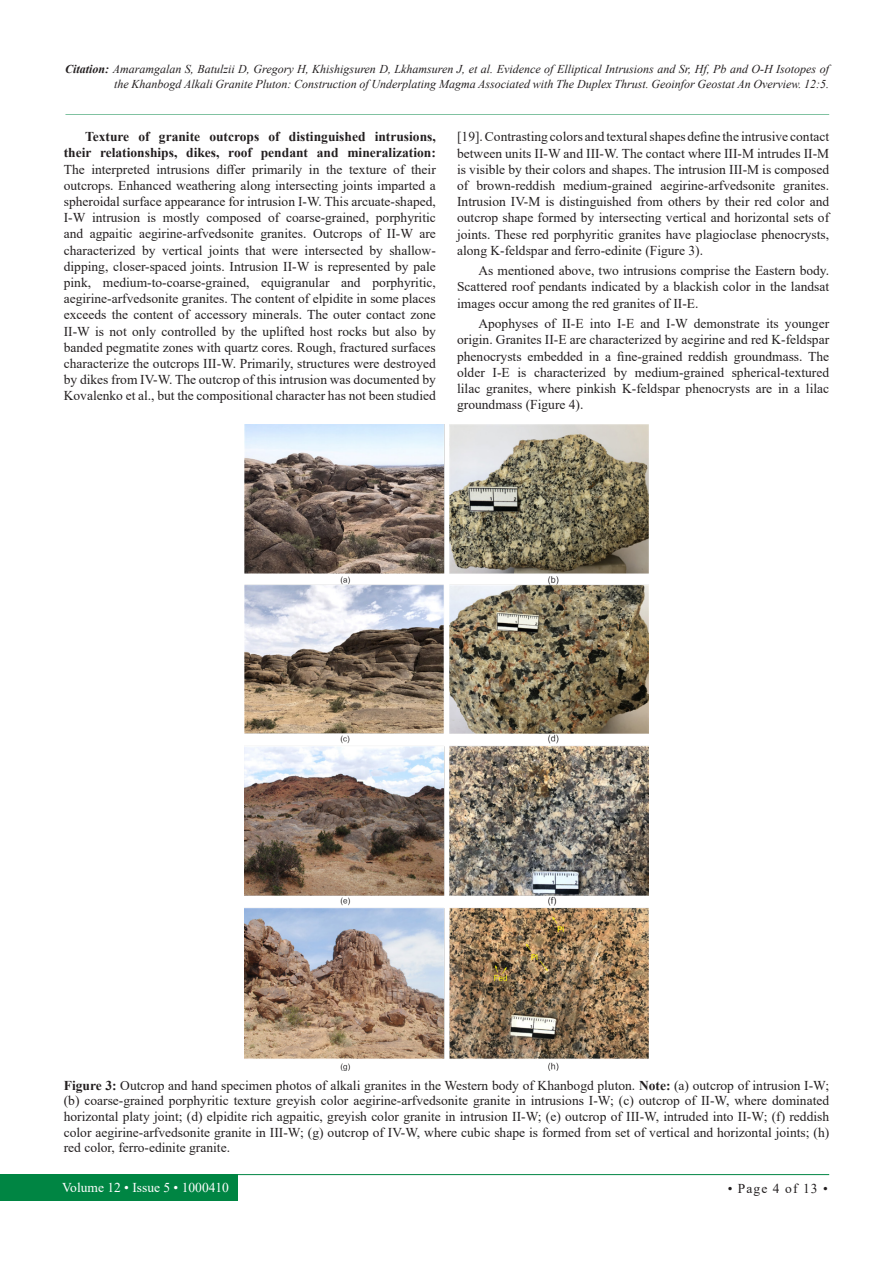
<style>
.page{position:relative;width:893px;height:1263px;background:#fff}
.page>*{position:absolute;margin:0;border:0;box-sizing:border-box;transform-origin:0 0}
.List_Paragraph{font:13.5px/16.2px "Times New Roman";color:#231f20;text-align:justify}
.t1{font:13.5px "Times New Roman";color:#fff}
.t2{font:italic 12px/15px "Times New Roman";color:#231f20;text-align:right}
.s1{font-weight:700}
</style>
<div class="page">
<div style="left:0;top:1174px;width:237px;height:26px;background:#008543"></div>
<hr style="left:221px;top:1174px;width:608px;height:1px;background:#008543">
<hr style="left:65px;top:114px;width:764px;height:1px;background:#008543">
<img style="left:245px;top:424px;width:403px;height:646px">
<p class="t2" style="left:65px;top:62px;width:765px"><span class="s1">Citation:</span> Amaramgalan S, Batulzii D, Gregory H, Khishigsuren D, Lkhamsuren J, et al. Evidence of Elliptical Intrusions and Sr, Hf, Pb and O-H Isotopes of the Khanbogd Alkali Granite Pluton: Construction of Underplating Magma Associated with The Duplex Thrust. Geoinfor Geostat An Overview. 12:5.</p>
<p class="List_Paragraph" style="left:64px;top:128px;width:374px;text-indent:21px"><span class="s1">Texture of granite outcrops of distinguished intrusions, their relationships, dikes, roof pendant and mineralization:<br></span>The interpreted intrusions differ primarily in the texture of their outcrops. Enhanced weathering along intersecting joints imparted a spheroidal surface appearance for intrusion I-W. This arcuate-shaped, I-W intrusion is mostly composed of coarse-grained, porphyritic and agpaitic aegirine-arfvedsonite granites. Outcrops of II-W are characterized by vertical joints that were intersected by shallow&shy;dipping, closer-spaced joints. Intrusion II-W is represented by pale pink, medium-to-coarse-grained, equigranular and porphyritic, aegirine-arfvedsonite granites. The content of elpidite in some places exceeds the content of accessory minerals. The outer contact zone II-W is not only controlled by the uplifted host rocks but also by banded pegmatite zones with quartz cores. Rough, fractured surfaces characterize the outcrops III-W. Primarily, structures were destroyed by dikes from IV-W. The outcrop of this intrusion was documented by Kovalenko et al., but the compositional character has not been studied</p>
<p class="List_Paragraph" style="left:457px;top:128px;width:374px">[19]. Contrasting colors and textural shapes define the intrusive contact between units II-W and III-W. The contact where III-M intrudes II-M is visible by their colors and shapes. The intrusion III-M is composed of brown-reddish medium-grained aegirine-arfvedsonite granites.<br>Intrusion IV-M is distinguished from others by their red color and outcrop shape formed by intersecting vertical and horizontal sets of joints. These red porphyritic granites have plagioclase phenocrysts, along K-feldspar and ferro-edinite (Figure 3).</p>
<p class="List_Paragraph" style="left:457px;top:262px;width:374px;text-indent:21px">As mentioned above, two intrusions comprise the Eastern body.<br>Scattered roof pendants indicated by a blackish color in the landsat images occur among the red granites of II-E.</p>
<p class="List_Paragraph" style="left:457px;top:315px;width:374px;text-indent:21px">Apophyses of II-E into I-E and I-W demonstrate its younger origin. Granites II-E are characterized by aegirine and red K-feldspar phenocrysts embedded in a fine-grained reddish groundmass. The older I-E is characterized by medium-grained spherical-textured lilac granites, where pinkish K-feldspar phenocrysts are in a lilac groundmass (Figure 4).</p>
<p class="List_Paragraph" style="left:64px;top:1077px;width:767px;line-height:15.6px"><span class="s1">Figure 3:</span> Outcrop and hand specimen photos of alkali granites in the Western body of Khanbogd pluton. <span class="s1">Note:</span> (a) outcrop of intrusion I-W; (b) coarse-grained porphyritic texture greyish color aegirine-arfvedsonite granite in intrusions I-W; (c) outcrop of II-W, where dominated horizontal platy joint; (d) elpidite rich agpaitic, greyish color granite in intrusion II-W; (e) outcrop of III-W, intruded into II-W; (f) reddish color aegirine-arfvedsonite granite in III-W; (g) outcrop of IV-W, where cubic shape is formed from set of vertical and horizontal joints; (h) red color, ferro-edinite granite.</p>
<p class="t1" style="left:62px;top:1178px;width:168px">Volume 12 • Issue 5 • 1000410</p>
<p class="List_Paragraph" style="left:728px;top:1179px;width:102px">• Page 4 of 13 •</p>
</div>
